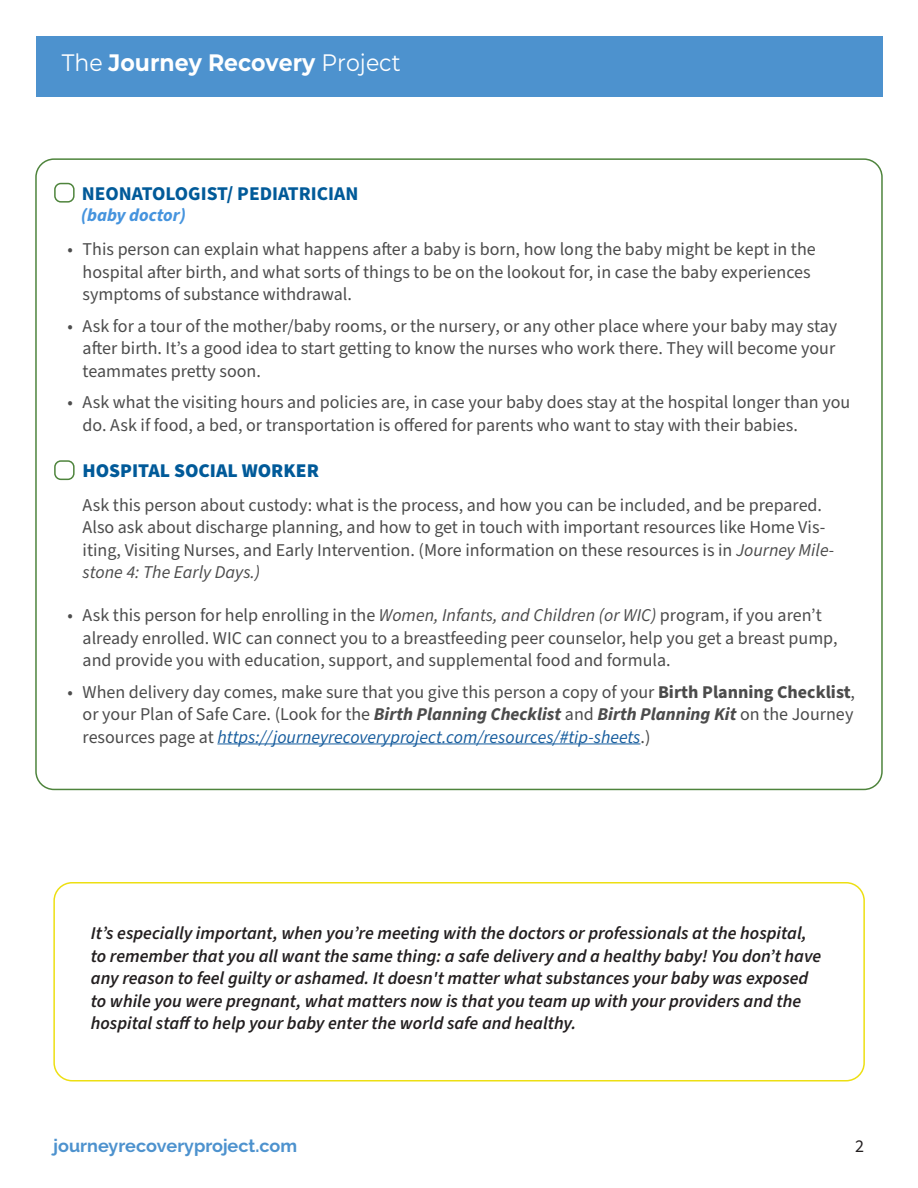
<style>
.page{position:relative;width:918px;height:1188px;background:#fff}
.page>*{position:absolute;margin:0;border:0;box-sizing:border-box;transform-origin:0 0}
.t1{font:700 23.85px "Montserrat";color:#fff;scale:.93 1}
.Check_list{font:700 19.5px "Source Sans Pro";color:#015a99}
.t2{font:900 19.5px "Source Sans Pro";color:#015a99}
.t3{font:18px/22.5px "Source Sans Pro";color:#4c4c4c}
.Yellow-Call_out_Copy{font:italic 600 18px/22.5px "Source Sans Pro";color:#231f20}
.t4{font:700 18px "Raleway";color:#4d92ce}
.Check_list-2{font:italic 700 18px "Source Sans Pro";color:#4694de}
.t5{font:18px "Source Sans Pro";color:#231f20}
.s1{font-weight:400}
.s2{font-style:italic}
.s3{font-weight:700}
.s4{font-weight:700;font-style:italic}
.s5{font-style:italic;color:#175d9e}
</style>
<div class="page">
<div style="left:36px;top:36px;width:846px;height:61px;background:#4d92ce"></div>
<div style="left:53px;top:882px;width:812px;height:200px;border:2px solid #eddf12;border-radius:18px"></div>
<hr style="left:217px;top:743px;width:424px;height:1px;background:#175d9e">
<div style="left:54px;top:183px;width:21px;height:20px;border:2px solid #4e843c;border-radius:6px"></div>
<div style="left:54px;top:460px;width:21px;height:20px;border:2px solid #4e843c;border-radius:6px"></div>
<h1 class="t1" style="left:62px;top:46px;width:366px"><span class="s1">The</span> Journey Recovery <span class="s1">Project</span></h1>
<p class="Check_list" style="left:82px;top:180px;width:278px">NEONATOLOGIST/ PEDIATRICIAN</p>
<p class="Check_list-2" style="left:81px;top:202px;width:106px">(baby doctor)</p>
<p class="t3" style="left:83px;top:238px;width:735px;text-indent:-15px">• This person can explain what happens after a baby is born, how long the baby might be kept in the hospital after birth, and what sorts of things to be on the lookout for, in case the baby experiences symptoms of substance withdrawal.</p>
<p class="t3" style="left:83px;top:315px;width:756px;text-align:justify;text-indent:-15px">• Ask for a tour of the mother/baby rooms, or the nursery, or any other place where your baby may stay after birth. It’s a good idea to start getting to know the nurses who work there. They will become your teammates pretty soon.</p>
<p class="t3" style="left:83px;top:391px;width:769px;text-indent:-15px">• Ask what the visiting hours and policies are, in case your baby does stay at the hospital longer than you do. Ask if food, a bed, or transportation is offered for parents who want to stay with their babies.</p>
<p class="t2" style="left:82px;top:457px;width:238px">HOSPITAL SOCIAL WORKER</p>
<p class="t3" style="left:83px;top:494px;width:753px">Ask this person about custody: what is the process, and how you can be included, and be prepared.<br>Also ask about discharge planning, and how to get in touch with important resources like Home Vis&shy;iting, Visiting Nurses, and Early Intervention. (More information on these resources is in <span class="s2">Journey Mile&shy;stone 4: The Early Days.)</span></p>
<p class="t3" style="left:83px;top:604px;width:756px;text-indent:-15px">• Ask this person for help enrolling in the <span class="s2">Women, Infants, and Children (or WIC)</span> program, if you aren’t already enrolled. WIC can connect you to a breastfeeding peer counselor, help you get a breast pump, and provide you with education, support, and supplemental food and formula.</p>
<p class="t3" style="left:83px;top:681px;width:774px;text-align:justify;text-indent:-15px">• When delivery day comes, make sure that you give this person a copy of your <span class="s3">Birth Planning Checklist</span>, or your Plan of Safe Care. (Look for the <span class="s4">Birth Planning Checklist</span> and <span class="s4">Birth Planning Kit</span> on the Journey resources page at <span class="s5">https://journeyrecoveryproject.com/resources/#tip-sheets</span>.)</p>
<p class="Yellow-Call_out_Copy" style="left:91px;top:923px;width:732px">It’s especially important, when you’re meeting with the doctors or professionals at the hospital, to remember that you all want the same thing: a safe delivery and a healthy baby! You don’t have any reason to feel guilty or ashamed. It doesn't matter what substances your baby was exposed to while you were pregnant, what matters now is that you team up with your providers and the hospital staff to help your baby enter the world safe and healthy.</p>
<p class="t4" style="left:54px;top:1135px;width:245px">journeyrecoveryproject.com</p>
<p class="t5" style="left:855px;top:1134px;width:10px">2</p>
</div>
